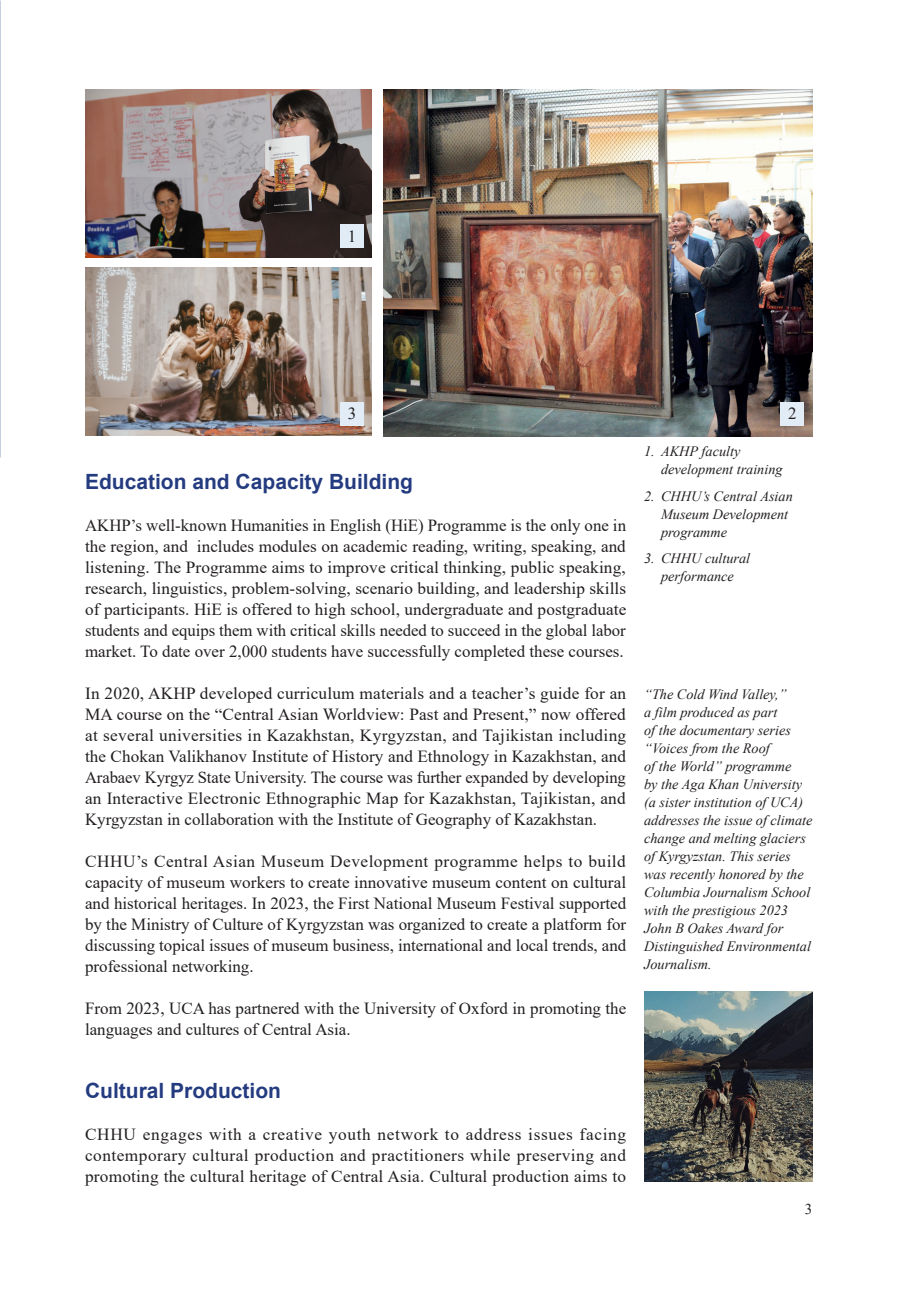
<style>
.page{position:relative;width:906px;height:1289px;background:#fff}
.page>*{position:absolute;margin:0;border:0;box-sizing:border-box;transform-origin:0 0}
.t1{font:700 21px "Arial";color:#243b80}
.Body{font:16.95px/21px "Times New Roman";color:#231f20;text-align:justify}
.t2{font:15px "Times New Roman";color:#231f20}
.Body-2{font:italic 14.25px/18px "Times New Roman";color:#231f20}
</style>
<div class="page">
<img style="left:85px;top:89px;width:287px;height:168px">
<img style="left:85px;top:268px;width:287px;height:167px">
<img style="left:383px;top:89px;width:429px;height:347px">
<img style="left:644px;top:991px;width:168px;height:190px">
<div style="left:340px;top:224px;width:24px;height:24px;background:#e2ecf6"></div>
<div style="left:340px;top:401px;width:24px;height:24px;background:#e2ecf6"></div>
<div style="left:780px;top:401px;width:24px;height:24px;background:#e2ecf6"></div>
<p class="Body" style="left:348px;top:225px;width:10px">1</p>
<p class="Body" style="left:348px;top:403px;width:10px">3</p>
<p class="Body" style="left:788px;top:403px;width:10px">2</p>
<p class="t1" style="left:85px;top:466px;width:329px">Education and Capacity Building</p>
<p class="Body" style="left:85px;top:514px;width:543px">AKHP’s well-known Humanities in English (HiE) Programme is the only one in the region, and includes modules on academic reading, writing, speaking, and listening. The Programme aims to improve critical thinking, public speaking, research, linguistics, problem-solving, scenario building, and leadership skills of participants. HiE is offered to high school, undergraduate and postgraduate students and equips them with critical skills needed to succeed in the global labor market. To date over 2,000 students have successfully completed these courses.</p>
<p class="Body" style="left:85px;top:682px;width:543px">In 2020, AKHP developed curriculum materials and a teacher’s guide for an MA course on the “Central Asian Worldview: Past and Present,” now offered at several universities in Kazakhstan, Kyrgyzstan, and Tajikistan including the Chokan Valikhanov Institute of History and Ethnology in Kazakhstan, and Arabaev Kyrgyz State University. The course was further expanded by developing an Interactive Electronic Ethnographic Map for Kazakhstan, Tajikistan, and Kyrgyzstan in collaboration with the Institute of Geography of Kazakhstan.</p>
<p class="Body" style="left:85px;top:850px;width:542px">CHHU’s Central Asian Museum Development programme helps to build capacity of museum workers to create innovative museum content on cultural and historical heritages. In 2023, the First National Museum Festival supported by the Ministry of Culture of Kyrgyzstan was organized to create a platform for discussing topical issues of museum business, international and local trends, and professional networking.</p>
<p class="Body" style="left:85px;top:997px;width:543px">From 2023, UCA has partnered with the University of Oxford in promoting the languages and cultures of Central Asia.</p>
<p class="Body-2" style="left:661px;top:442px;width:123px;text-indent:-17px">1. AKHP faculty development training</p>
<p class="Body-2" style="left:661px;top:487px;width:133px;text-indent:-17px">2. CHHU’s Central Asian<br>Museum Development programme</p>
<p class="Body-2" style="left:644px;top:549px;width:108px;text-align:center">3. CHHU cultural performance</p>
<p class="Body-2" style="left:644px;top:684px;width:170px">“The Cold Wind Valley,”<br>a film produced as part<br>of the documentary series “Voices from the Roof<br>of the World” programme<br>by the Aga Khan University (a sister institution of UCA) addresses the issue of climate change and melting glaciers of Kyrgyzstan. This series was recently honored by the<br>Columbia Journalism School with the prestigious 2023<br>John B Oakes Award for<br>Distinguished Environmental<br>Journalism.</p>
<p class="t1" style="left:85px;top:1075px;width:198px">Cultural Production</p>
<p class="Body" style="left:85px;top:1123px;width:542px">CHHU engages with a creative youth network to address issues facing contemporary cultural production and practitioners while preserving and promoting the cultural heritage of Central Asia. Cultural production aims to</p>
<p class="t2" style="left:805px;top:1198px;width:9px">3</p>
</div>
